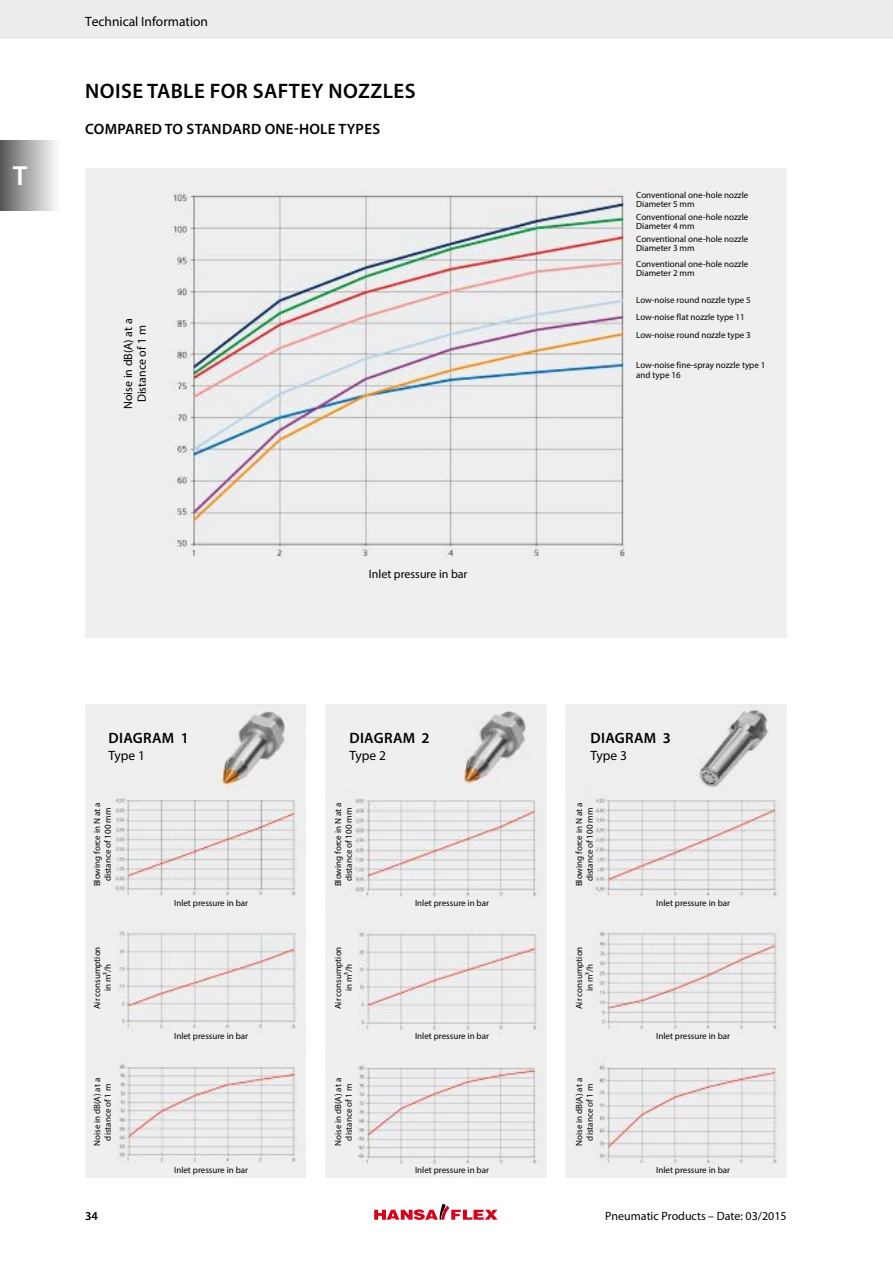
<style>
.page{position:relative;width:893px;height:1263px;background:#fff}
.page>*{position:absolute;margin:0;border:0;box-sizing:border-box;transform-origin:0 0}
.t1{font:600 27.75px "Myriad Pro";color:#fff}
.t2{font:600 21px "Myriad Pro";letter-spacing:.02em;color:#000}
.t3{font:600 15px "Myriad Pro";letter-spacing:.02em;color:#000}
.t4{font:13.5px "Myriad Pro";color:#000}
.t5{font:12px/13.5px "Myriad Pro";color:#000;text-align:center}
.t6{font:600 12px "Myriad Pro";color:#000}
.t7{font:9px/10.5px "Myriad Pro";color:#000;text-align:center}
</style>
<div class="page">
<div style="left:0;top:140px;width:60px;height:70px;background:linear-gradient(to right,#595a5c,#feffff)"></div>
<img style="left:85px;top:169px;width:702px;height:469px">
<img style="left:85px;top:704px;width:221px;height:474px">
<img style="left:325px;top:704px;width:221px;height:474px">
<img style="left:566px;top:704px;width:221px;height:474px">
<div style="left:0;top:0;width:893px;height:38px;background:#eceded"></div>
<svg style="left:374px;top:1204px;width:123px;height:16px"></svg>
<h1 class="t1" style="left:13px;top:158px;width:16px">T</h1>
<h3 class="t4" style="left:85px;top:13px;width:125px">Technical Information</h3>
<h2 class="t2" style="left:85px;top:77px;width:332px">NOISE TABLE FOR SAFTEY NOZZLES</h2>
<h3 class="t3" style="left:85px;top:119px;width:296px">COMPARED TO STANDARD ONE-HOLE TYPES</h3>
<h3 class="t5" style="left:121px;top:409px;width:92px;rotate:-90deg">Noise in dB(A) at a<br>Distance of 1 m</h3>
<p class="t7" style="left:636px;top:190px;width:114px;line-height:9px;text-align:left">Conventional one-hole nozzle<br>Diameter 5 mm</p>
<p class="t7" style="left:636px;top:212px;width:114px;line-height:9px;text-align:left">Conventional one-hole nozzle<br>Diameter 4 mm</p>
<p class="t7" style="left:636px;top:235px;width:114px;line-height:9px;text-align:left">Conventional one-hole nozzle<br>Diameter 3 mm</p>
<p class="t7" style="left:636px;top:260px;width:114px;line-height:9px;text-align:left">Conventional one-hole nozzle<br>Diameter 2 mm</p>
<p class="t7" style="left:636px;top:295px;width:116px">Low-noise round nozzle type 5</p>
<p class="t7" style="left:636px;top:330px;width:116px">Low-noise round nozzle type 3</p>
<p class="t7" style="left:636px;top:359px;width:131px;text-align:left">Low-noise fine-spray nozzle type 1 and type 16</p>
<p class="t7" style="left:636px;top:312px;width:110px">Low-noise flat nozzle type 11</p>
<h3 class="t5" style="left:369px;top:567px;width:100px">Inlet pressure in bar</h3>
<h3 class="t3" style="left:109px;top:729px;width:82px">DIAGRAM 1</h3>
<h3 class="t4" style="left:108px;top:747px;width:38px">Type 1</h3>
<h3 class="t3" style="left:349px;top:729px;width:82px">DIAGRAM 2</h3>
<h3 class="t4" style="left:349px;top:747px;width:38px">Type 2</h3>
<h3 class="t3" style="left:591px;top:729px;width:82px">DIAGRAM 3</h3>
<h3 class="t4" style="left:590px;top:747px;width:38px">Type 3</h3>
<p class="t7" style="left:92px;top:886px;width:85px;rotate:-90deg">Blowing force in N at a distance of 100 mm</p>
<p class="t7" style="left:333px;top:886px;width:85px;rotate:-90deg">Blowing force in N at a distance of 100 mm</p>
<p class="t7" style="left:574px;top:886px;width:85px;rotate:-90deg">Blowing force in N at a distance of 100 mm</p>
<p class="t7" style="left:174px;top:897px;width:76px">Inlet pressure in bar</p>
<p class="t7" style="left:415px;top:897px;width:76px">Inlet pressure in bar</p>
<p class="t7" style="left:656px;top:897px;width:76px">Inlet pressure in bar</p>
<p class="t7" style="left:92px;top:1009px;width:64px;rotate:-90deg">Air consumption in m³/h</p>
<p class="t7" style="left:333px;top:1009px;width:64px;rotate:-90deg">Air consumption in m³/h</p>
<p class="t7" style="left:574px;top:1009px;width:64px;rotate:-90deg">Air consumption in m³/h</p>
<p class="t7" style="left:174px;top:1030px;width:76px">Inlet pressure in bar</p>
<p class="t7" style="left:415px;top:1030px;width:76px">Inlet pressure in bar</p>
<p class="t7" style="left:656px;top:1030px;width:76px">Inlet pressure in bar</p>
<p class="t7" style="left:92px;top:1146px;width:69px;rotate:-90deg">Noise in dB(A) at a distance of 1 m</p>
<p class="t7" style="left:333px;top:1146px;width:69px;rotate:-90deg">Noise in dB(A) at a distance of 1 m</p>
<p class="t7" style="left:574px;top:1146px;width:69px;rotate:-90deg">Noise in dB(A) at a distance of 1 m</p>
<p class="t7" style="left:174px;top:1164px;width:76px">Inlet pressure in bar</p>
<p class="t7" style="left:415px;top:1164px;width:76px">Inlet pressure in bar</p>
<p class="t7" style="left:656px;top:1164px;width:76px">Inlet pressure in bar</p>
<h3 class="t6" style="left:85px;top:1209px;width:14px">34</h3>
<h3 class="t5" style="left:605px;top:1209px;width:183px">Pneumatic Products – Date: 03/2015</h3>
</div>
